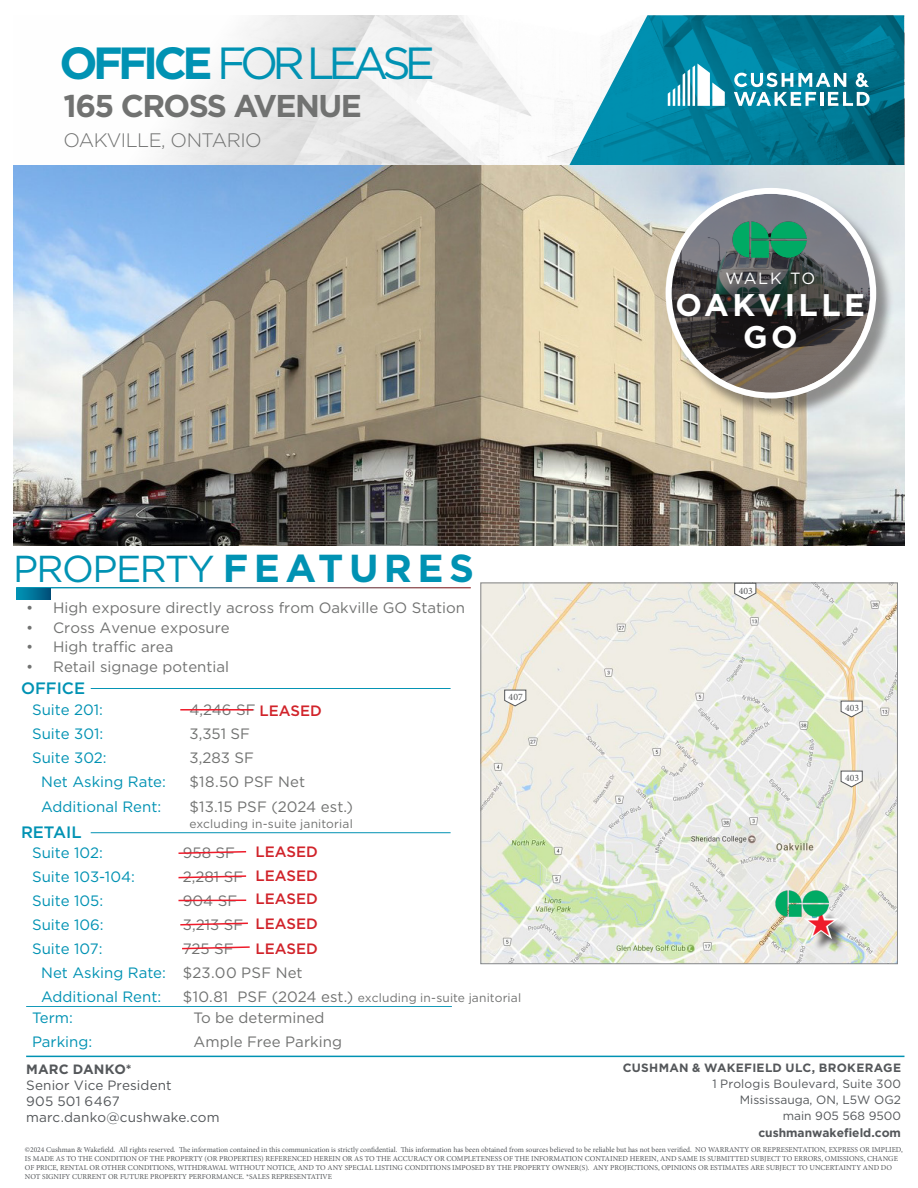
<style>
.page{position:relative;width:918px;height:1188px;background:#fff}
.page>*{position:absolute;margin:0;border:0;box-sizing:border-box;transform-origin:0 0}
.Property_Name___Address_2nd_Line{font:45px "Gotham";letter-spacing:-.13em;color:#0092b3}
.t1{font:37.5px "Gotham";letter-spacing:-.04em;color:#0092b3}
.Property_Name___Address{font:700 31.5px "Gotham";letter-spacing:-.05em;color:#717271}
.t2{font:700 31.35px/32.1px "Gotham";letter-spacing:.11em;color:#fff;text-align:center}
.Property_Name___Address_2nd_Line-2{font:300 19.5px "Gotham";letter-spacing:-.025em;color:#717271}
.Banner_Callout_Text{font:500 16.5px "Gotham";color:#0092b3}
.t3{font:16.2px "Gotham";letter-spacing:.09em;color:#fff}
.Table_text_-_small{font:15px "Gotham";color:#717271}
.t4{font:15px "Gotham";color:#0092b3}
.t5{font:500 15px "Gotham";color:#d1232a}
.Broker_Contact{font:13.5px/16.2px "Gotham";letter-spacing:.01em;color:#54575a}
.Broker_Name{font:700 13.5px "Gotham";letter-spacing:.015em;color:#54575a}
.Table_text_-_small-2{font:12px "Gotham";letter-spacing:.01em;color:#717271}
.Company_Address_Text{font:12px/16.2px "Gotham";color:#54575a;text-align:right}
.Company_Address_Text-2{font:700 12px "Gotham";letter-spacing:.025em;color:#54575a}
.URL{font:700 12px "Gotham";color:#54575a}
.cwNUMBERED_LIST{font:9.75px "Minion Pro";color:#555759}
.t6{font:7.5px/9px "Minion Pro";color:#54575a}
.s1{font-weight:700}
.s2{font-weight:700;font-size:39px}
.s3{font-weight:500;color:#d1232a}
.s4{font-size:15px}
</style>
<div class="page">
<img style="left:159px;top:15px;width:405px;height:150px">
<svg style="left:16px;top:589px;width:34px;height:11px"></svg>
<img style="left:483px;top:585px;width:413px;height:377px">
<svg style="left:504px;top:689px;width:23px;height:18px"></svg>
<svg style="left:840px;top:700px;width:23px;height:18px"></svg>
<svg style="left:840px;top:770px;width:23px;height:18px"></svg>
<svg style="left:734px;top:582px;width:23px;height:18px"></svg>
<div style="left:807px;top:909px;width:45px;height:43px;background:#231f20;opacity:.75"></div>
<img style="left:776px;top:891px;width:52px;height:26px">
<hr style="left:91px;top:688px;width:360px;height:1px;background:#0092b3">
<hr style="left:91px;top:832px;width:360px;height:1px;background:#0092b3">
<hr style="left:26px;top:1006px;width:426px;height:1px;background:#0092b3">
<svg style="left:182px;top:946px;width:68px;height:4px"></svg>
<hr style="left:26px;top:1056px;width:878px;height:1px;background:#0092b3">
<hr style="left:180px;top:709px;width:73px;height:2px;background:#ee1b2a">
<svg style="left:180px;top:922px;width:68px;height:4px"></svg>
<svg style="left:178px;top:851px;width:69px;height:3px"></svg>
<svg style="left:178px;top:875px;width:69px;height:4px"></svg>
<svg style="left:564px;top:15px;width:341px;height:160px"></svg>
<svg style="left:668px;top:64px;width:57px;height:42px"></svg>
<svg style="left:734px;top:73px;width:136px;height:33px"></svg>
<img style="left:13px;top:165px;width:891px;height:380px">
<div style="left:666px;top:192px;width:226px;height:227px;background:#231f20;opacity:.3"></div>
<svg style="left:668px;top:191px;width:205px;height:205px;background:#575657"></svg>
<div style="left:666px;top:188px;width:210px;height:210px;border:6px solid #fff;border-radius:50%"></div>
<img style="left:733px;top:221px;width:74px;height:37px">
<hr style="left:178px;top:900px;width:68px;height:1px;background:#ee1b2a">
<svg style="left:808px;top:910px;width:26px;height:25px"></svg>
<p class="Property_Name___Address_2nd_Line" style="left:59px;top:35px;width:377px"><span class="s1">OFFICE</span> FOR LEASE</p>
<p class="Property_Name___Address" style="left:64px;top:85px;width:300px">165 CROSS AVENUE</p>
<p class="Property_Name___Address_2nd_Line-2" style="left:64px;top:128px;width:200px">OAKVILLE, ONTARIO</p>
<p class="t1" style="left:13px;top:544px;width:463px">PROPERTY <span class="s2">FEATURES</span></p>
<p class="Table_text_-_small" style="left:26px;top:599px;width:440px">• High exposure directly across from Oakville GO Station</p>
<p class="Table_text_-_small" style="left:26px;top:618px;width:205px">• Cross Avenue exposure</p>
<p class="Table_text_-_small" style="left:26px;top:638px;width:149px">• High traffic area</p>
<p class="Table_text_-_small" style="left:26px;top:657px;width:204px">• Retail signage potential</p>
<p class="Banner_Callout_Text" style="left:21px;top:677px;width:66px">OFFICE</p>
<p class="cwNUMBERED_LIST" style="left:509px;top:691px;width:16px">407</p>
<p class="t4" style="left:32px;top:701px;width:72px">Suite 201:</p>
<p class="Table_text_-_small" style="left:190px;top:701px;width:134px">4,246 SF <span class="s3">LEASED</span></p>
<p class="t4" style="left:32px;top:725px;width:73px">Suite 301:</p>
<p class="Table_text_-_small" style="left:190px;top:725px;width:62px">3,351 SF</p>
<p class="t4" style="left:32px;top:749px;width:76px">Suite 302:</p>
<p class="Table_text_-_small" style="left:190px;top:749px;width:66px">3,283 SF</p>
<p class="t4" style="left:41px;top:773px;width:126px">Net Asking Rate:</p>
<p class="Table_text_-_small" style="left:190px;top:773px;width:117px">$18.50 PSF Net</p>
<p class="t4" style="left:41px;top:797px;width:122px">Additional Rent:</p>
<p class="Table_text_-_small" style="left:190px;top:797px;width:165px">$13.15 PSF (2024 est.)</p>
<p class="Table_text_-_small-2" style="left:190px;top:816px;width:165px">excluding in-suite janitorial</p>
<p class="t4" style="left:32px;top:843px;width:72px">Suite 102:</p>
<p class="Table_text_-_small" style="left:183px;top:843px;width:54px">958 SF</p>
<p class="t4" style="left:32px;top:867px;width:104px">Suite 103-104:</p>
<p class="Table_text_-_small" style="left:183px;top:867px;width:62px">2,281 SF</p>
<p class="t4" style="left:32px;top:891px;width:73px">Suite 105:</p>
<p class="Table_text_-_small" style="left:183px;top:891px;width:56px">904 SF</p>
<p class="t4" style="left:32px;top:915px;width:73px">Suite 106:</p>
<p class="Table_text_-_small" style="left:183px;top:915px;width:62px">3,213 SF</p>
<p class="t4" style="left:32px;top:939px;width:72px">Suite 107:</p>
<p class="Table_text_-_small" style="left:183px;top:939px;width:52px">725 SF</p>
<p class="t4" style="left:41px;top:963px;width:126px">Net Asking Rate:</p>
<p class="Table_text_-_small" style="left:183px;top:963px;width:121px">$23.00 PSF Net</p>
<p class="t4" style="left:41px;top:987px;width:122px">Additional Rent:</p>
<p class="Table_text_-_small-2" style="left:183px;top:990px;width:340px"><span class="s4">$10.81 PSF (2024 est.)</span> excluding in-suite janitorial</p>
<p class="t4" style="left:32px;top:1008px;width:42px">Term:</p>
<p class="Table_text_-_small" style="left:193px;top:1008px;width:133px">To be determined</p>
<p class="t4" style="left:32px;top:1032px;width:62px">Parking:</p>
<p class="Table_text_-_small" style="left:193px;top:1032px;width:150px">Ample Free Parking</p>
<p class="Banner_Callout_Text" style="left:21px;top:822px;width:62px">RETAIL</p>
<p class="t5" style="left:255px;top:842px;width:64px">LEASED</p>
<p class="t5" style="left:255px;top:866px;width:64px">LEASED</p>
<p class="t5" style="left:255px;top:889px;width:64px">LEASED</p>
<p class="t5" style="left:255px;top:913px;width:64px">LEASED</p>
<p class="t5" style="left:255px;top:939px;width:64px">LEASED</p>
<p class="Broker_Name" style="left:26px;top:1060px;width:107px">MARC DANKO*</p>
<p class="Broker_Contact" style="left:26px;top:1077px;width:195px">Senior Vice President<br>905 501 6467 marc.danko@cushwake.com</p>
<p class="t3" style="left:725px;top:268px;width:91px">WALK TO</p>
<p class="t2" style="left:676px;top:289px;width:191px">OAKVILLE<br>GO</p>
<p class="cwNUMBERED_LIST" style="left:739px;top:584px;width:16px">403</p>
<p class="cwNUMBERED_LIST" style="left:845px;top:702px;width:16px">403</p>
<p class="cwNUMBERED_LIST" style="left:845px;top:772px;width:16px">403</p>
<p class="Company_Address_Text-2" style="left:623px;top:1060px;width:280px">CUSHMAN &amp; WAKEFIELD ULC, BROKERAGE</p>
<p class="Company_Address_Text" style="left:712px;top:1075px;width:190px">1 Prologis Boulevard, Suite 300<br>Mississauga, ON, L5W OG2 main 905 568 9500</p>
<p class="URL" style="left:758px;top:1124px;width:144px">cushmanwakefield.com</p>
<p class="t6" style="left:25px;top:1145px;width:880px">©2024 Cushman &amp; Wakefield. All rights reserved. The information contained in this communication is strictly confidential. This information has been obtained from sources believed to be reliable but has not been verified. NO WARRANTY OR REPRESENTATION, EXPRESS OR IMPLIED, IS MADE AS TO THE CONDITION OF THE PROPERTY (OR PROPERTIES) REFERENCED HEREIN OR AS TO THE ACCURACY OR COMPLETENESS OF THE INFORMATION CONTAINED HEREIN, AND SAME IS SUBMITTED SUBJECT TO ERRORS, OMISSIONS, CHANGE OF PRICE, RENTAL OR OTHER CONDITIONS, WITHDRAWAL WITHOUT NOTICE, AND TO ANY SPECIAL LISTING CONDITIONS IMPOSED BY THE PROPERTY OWNER(S). ANY PROJECTIONS, OPINIONS OR ESTIMATES ARE SUBJECT TO UNCERTAINTY AND DO NOT SIGNIFY CURRENT OR FUTURE PROPERTY PERFORMANCE. *SALES REPRESENTATIVE</p>
</div>
